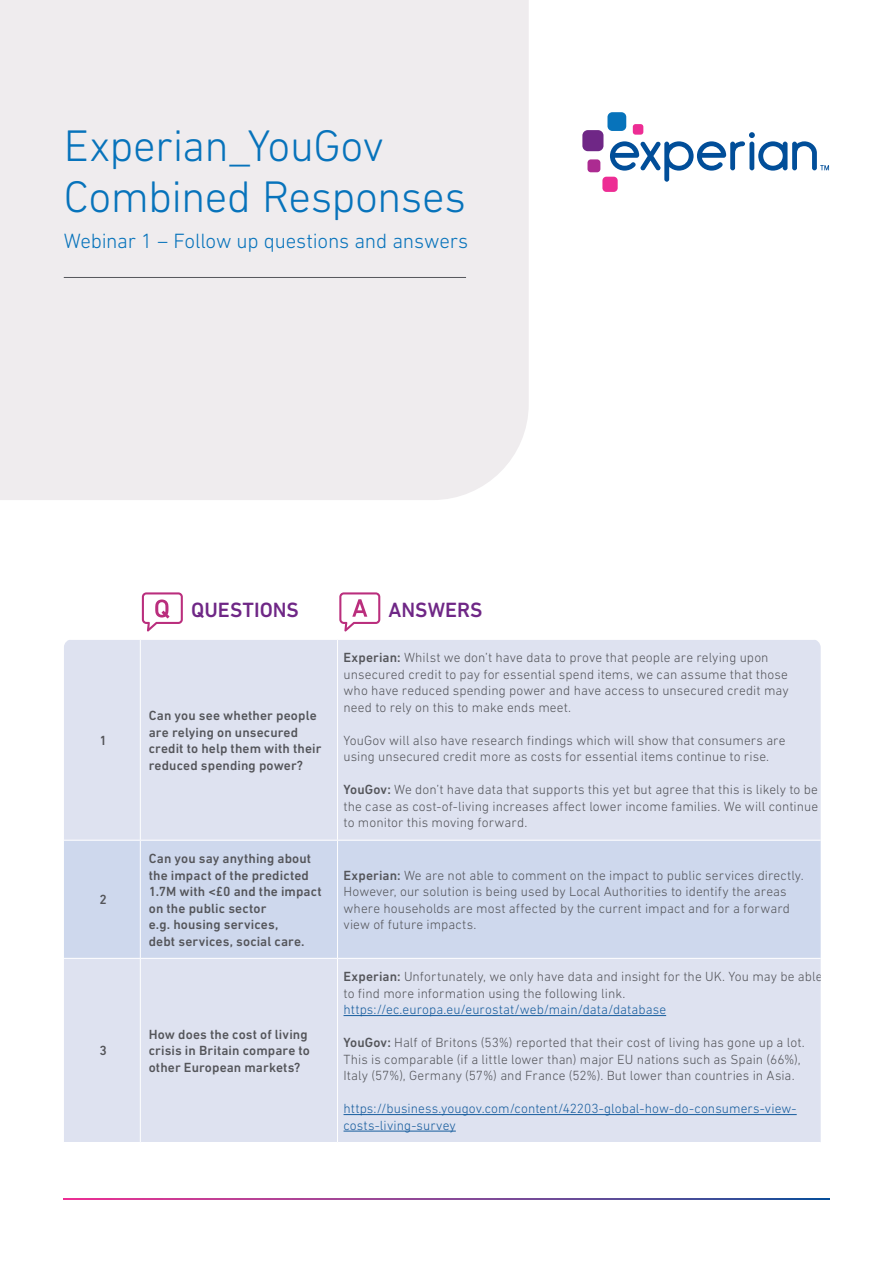
<style>
.page{position:relative;width:893px;height:1263px;background:#fff}
.page>*{position:absolute;margin:0;border:0;box-sizing:border-box;transform-origin:0 0}
.Title_heading_30_34{font:300 45px/51px "DIN Next W1 G";letter-spacing:-.01em;color:#0773bb}
.Title_subheading_14{font:300 21px "DIN Next W1 G";letter-spacing:-.01em;color:#0773bb}
.t1{font:500 21px "DIN Next W1 G";color:#6f2786}
.t2{font:300 13.5px/16.5px "DIN Next W1 G";letter-spacing:.005em;color:#54555a}
.t3{font:500 13.5px/16.5px "DIN Next W1 G";letter-spacing:.01em;color:#54555a}
.t4{font:300 13.5px/16.5px "DIN Next W1 G";letter-spacing:.005em;color:#175d9e}
.s1{font-weight:500}
.s2{color:#175d9e}
</style>
<div class="page">
<div style="left:607px;top:112px;width:19px;height:19px;background:#0773bb;border-radius:5px"></div>
<div style="left:582px;top:130px;width:21px;height:21px;background:#6f2786;border-radius:5px"></div>
<div style="left:587px;top:159px;width:13px;height:13px;background:#ac2b91;border-radius:3px"></div>
<div style="left:602px;top:177px;width:16px;height:15px;background:#ed2d94;border-radius:4px"></div>
<div style="left:633px;top:124px;width:10px;height:11px;background:#ed2d94;border-radius:3px"></div>
<svg style="left:610px;top:132px;width:219px;height:50px"></svg>
<svg style="left:64px;top:1198px;width:765px;height:2px;background:#854697"></svg>
<div style="left:0;top:0;width:529px;height:500px;background:#efecee"></div>
<hr style="left:64px;top:277px;width:402px;height:1px;background:#54555a">
<div style="left:64px;top:640px;width:757px;height:502px;background:#dee2f0"></div>
<div style="left:64px;top:841px;width:757px;height:117px;background:#ced8ed"></div>
<hr style="left:140px;top:640px;width:1px;height:200px;background:#fff">
<hr style="left:337px;top:640px;width:1px;height:200px;background:#fff">
<hr style="left:64px;top:840px;width:76px;height:1px;background:#fff">
<hr style="left:140px;top:840px;width:198px;height:1px;background:#fff">
<hr style="left:140px;top:840px;width:1px;height:118px;background:#fff">
<hr style="left:338px;top:840px;width:483px;height:1px;background:#fff">
<hr style="left:337px;top:840px;width:1px;height:118px;background:#fff">
<hr style="left:64px;top:958px;width:76px;height:1px;background:#fff">
<hr style="left:140px;top:958px;width:198px;height:1px;background:#fff">
<hr style="left:140px;top:959px;width:1px;height:183px;background:#fff">
<hr style="left:338px;top:958px;width:483px;height:1px;background:#fff">
<hr style="left:337px;top:959px;width:1px;height:183px;background:#fff">
<hr style="left:344px;top:1015px;width:322px;height:1px;background:#175d9e">
<hr style="left:344px;top:1114px;width:453px;height:1px;background:#175d9e">
<hr style="left:344px;top:1131px;width:112px;height:1px;background:#175d9e">
<svg style="left:142px;top:592px;width:41px;height:39px"></svg>
<svg style="left:339px;top:592px;width:41px;height:39px"></svg>
<p class="Title_heading_30_34" style="left:64px;top:119px;width:404px">Experian_YouGov<br>Combined Responses</p>
<p class="Title_subheading_14" style="left:64px;top:229px;width:406px">Webinar 1 – Follow up questions and answers</p>
<p class="t3" style="left:100px;top:732px;width:9px">1</p>
<p class="t3" style="left:100px;top:891px;width:9px">2</p>
<p class="t3" style="left:100px;top:1042px;width:9px">3</p>
<p class="t1" style="left:191px;top:597px;width:109px">QUESTIONS</p>
<p class="t1" style="left:388px;top:597px;width:96px">ANSWERS</p>
<p class="t3" style="left:149px;top:707px;width:174px">Can you see whether people are relying on unsecured credit to help them with their reduced spending power?</p>
<p class="t3" style="left:149px;top:850px;width:175px">Can you say anything about the impact of the predicted<br>1.7M with &lt;£0 and the impact on the public sector<br>e.g. housing services,<br>debt services, social care.</p>
<p class="t3" style="left:149px;top:1026px;width:163px">How does the cost of living crisis in Britain compare to other European markets?</p>
<p class="t2" style="left:343px;top:649px;width:447px"><span class="s1">Experian:</span> Whilst we don’t have data to prove that people are relying upon unsecured credit to pay for essential spend items, we can assume that those who have reduced spending power and have access to unsecured credit may need to rely on this to make ends meet.</p>
<p class="t2" style="left:343px;top:732px;width:443px">YouGov will also have research findings which will show that consumers are using unsecured credit more as costs for essential items continue to rise.</p>
<p class="t2" style="left:343px;top:781px;width:476px;text-align:justify"><span class="s1">YouGov:</span> We don’t have data that supports this yet but agree that this is likely to be the case as cost-of-living increases affect lower income families. We will continue to monitor this moving forward.</p>
<p class="t2" style="left:343px;top:866px;width:462px"><span class="s1">Experian:</span> We are not able to comment on the impact to public services directly.<br>However, our solution is being used by Local Authorities to identify the areas where households are most affected by the current impact and for a forward view of future impacts.</p>
<p class="t2" style="left:344px;top:968px;width:480px"><span class="s1">Experian:</span> Unfortunately, we only have data and insight for the UK. You may be able to find more information using the following link. <span class="s2">https://ec.europa.eu/eurostat/web/main/data/database</span></p>
<p class="t2" style="left:344px;top:1034px;width:463px"><span class="s1">YouGov:</span> Half of Britons (53%) reported that their cost of living has gone up a lot.<br>This is comparable (if a little lower than) major EU nations such as Spain (66%),<br>Italy (57%), Germany (57%) and France (52%). But lower than countries in Asia.</p>
<p class="t4" style="left:344px;top:1100px;width:455px">https://business.yougov.com/content/42203-global-how-do-consumers-view&shy;costs-living-survey</p>
</div>
